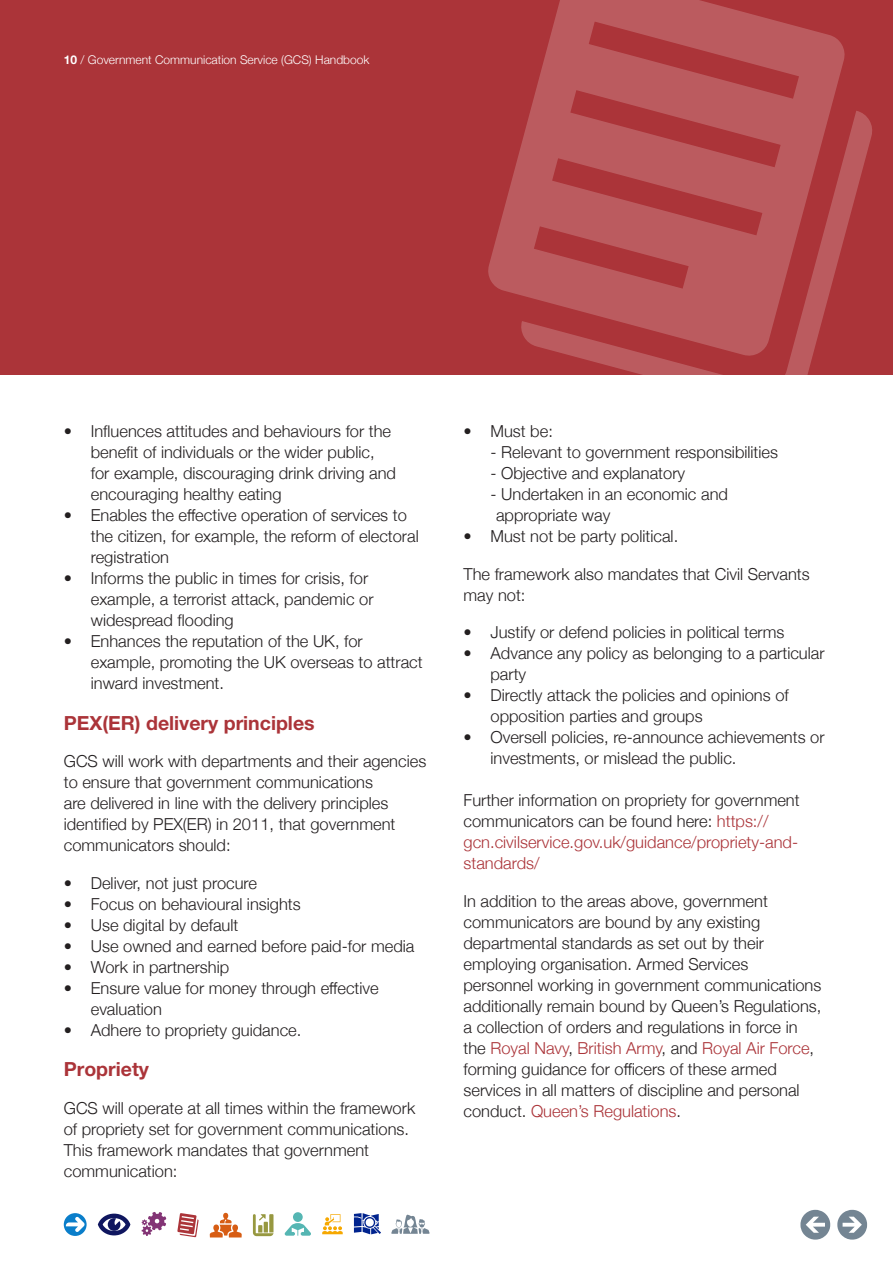
<style>
.page{position:relative;width:893px;height:1263px;background:#fff}
.page>*{position:absolute;margin:0;border:0;box-sizing:border-box;transform-origin:0 0}
.t1{font:700 19.5px "Helvetica Neue LT Pro";color:#ab3439}
.t2{font:300 16.5px/21px "Helvetica Neue";color:#231f20}
.t3{font:300 12px "Helvetica Neue";color:#fff}
.s1{font-weight:700}
.s2{color:#ab3439}
</style>
<div class="page">
<div style="left:0;top:0;width:893px;height:374px;background:#ab3439"></div>
<svg style="left:64px;top:1213px;width:23px;height:23px"></svg>
<svg style="left:98px;top:1213px;width:32px;height:22px"></svg>
<svg style="left:142px;top:1212px;width:24px;height:24px"></svg>
<svg style="left:177px;top:1213px;width:22px;height:24px"></svg>
<div style="left:293px;top:1212px;width:10px;height:10px;background:#55b6b3;border-radius:50%"></div>
<svg style="left:285px;top:1223px;width:26px;height:13px"></svg>
<svg style="left:253px;top:1214px;width:20px;height:22px"></svg>
<svg style="left:322px;top:1214px;width:21px;height:20px"></svg>
<svg style="left:391px;top:1214px;width:38px;height:20px"></svg>
<svg style="left:354px;top:1213px;width:27px;height:21px"></svg>
<svg style="left:210px;top:1213px;width:32px;height:24px"></svg>
<svg style="left:487px;top:0;width:386px;height:375px;fill:#bb5b5f"></svg>
<svg style="left:837px;top:1210px;width:30px;height:29px"></svg>
<svg style="left:800px;top:1210px;width:30px;height:29px"></svg>
<p class="t3" style="left:64px;top:50px;width:307px"><span class="s1">10</span> / Government Communication Service (GCS) Handbook</p>
<p class="t2" style="left:91px;top:420px;width:307px;text-indent:-27px">• Influences attitudes and behaviours for the benefit of individuals or the wider public, for example, discouraging drink driving and encouraging healthy eating</p>
<p class="t2" style="left:91px;top:504px;width:329px;text-indent:-27px">• Enables the effective operation of services to the citizen, for example, the reform of electoral registration</p>
<p class="t2" style="left:91px;top:567px;width:284px;text-indent:-27px">• Informs the public in times for crisis, for example, a terrorist attack, pandemic or widespread flooding</p>
<p class="t2" style="left:91px;top:630px;width:333px;text-indent:-27px">• Enhances the reputation of the UK, for example, promoting the UK overseas to attract inward investment.</p>
<p class="t1" style="left:64px;top:710px;width:252px">PEX(ER) delivery principles</p>
<p class="t2" style="left:64px;top:750px;width:364px">GCS will work with departments and their agencies to ensure that government communications<br>are delivered in line with the delivery principles identified by PEX(ER) in 2011, that government communicators should:</p>
<p class="t2" style="left:64px;top:871px;width:195px">• Deliver, not just procure</p>
<p class="t2" style="left:64px;top:892px;width:238px">• Focus on behavioural insights</p>
<p class="t2" style="left:64px;top:913px;width:176px">• Use digital by default</p>
<p class="t2" style="left:64px;top:934px;width:352px">• Use owned and earned before paid-for media</p>
<p class="t2" style="left:64px;top:955px;width:167px">• Work in partnership</p>
<p class="t2" style="left:91px;top:976px;width:289px;text-indent:-27px">• Ensure value for money through effective evaluation</p>
<p class="t2" style="left:64px;top:1018px;width:239px">• Adhere to propriety guidance.</p>
<p class="t1" style="left:64px;top:1057px;width:87px">Propriety</p>
<p class="t2" style="left:64px;top:1096px;width:353px">GCS will operate at all times within the framework of propriety set for government communications.<br>This framework mandates that government communication:</p>
<p class="t2" style="left:463px;top:420px;width:91px">• Must be:</p>
<p class="t2" style="left:490px;top:441px;width:289px">- Relevant to government responsibilities</p>
<p class="t2" style="left:490px;top:462px;width:196px">- Objective and explanatory</p>
<p class="t2" style="left:496px;top:483px;width:233px;text-indent:-6px">- Undertaken in an economic and appropriate way</p>
<p class="t2" style="left:463px;top:525px;width:216px">• Must not be party political.</p>
<p class="t2" style="left:463px;top:562px;width:348px">The framework also mandates that Civil Servants may not:</p>
<p class="t2" style="left:463px;top:621px;width:322px">• Justify or defend policies in political terms</p>
<p class="t2" style="left:490px;top:642px;width:336px;text-indent:-27px">• Advance any policy as belonging to a particular party</p>
<p class="t2" style="left:490px;top:684px;width:300px;text-indent:-27px">• Directly attack the policies and opinions of opposition parties and groups</p>
<p class="t2" style="left:490px;top:726px;width:336px;text-indent:-27px">• Oversell policies, re-announce achievements or investments, or mislead the public.</p>
<p class="t2" style="left:463px;top:789px;width:338px">Further information on propriety for government communicators can be found here: <span class="s2">https:// gcn.civilservice.gov.uk/guidance/propriety-and&shy;standards/</span></p>
<p class="t2" style="left:463px;top:889px;width:359px">In addition to the areas above, government communicators are bound by any existing departmental standards as set out by their employing organisation. Armed Services personnel working in government communications additionally remain bound by Queen’s Regulations, a collection of orders and regulations in force in the <span class="s2">Royal Navy</span>, <span class="s2">British Army</span>, and <span class="s2">Royal Air Force</span>, forming guidance for officers of these armed services in all matters of discipline and personal conduct. <span class="s2">Queen’s Regulations</span>.</p>
</div>
